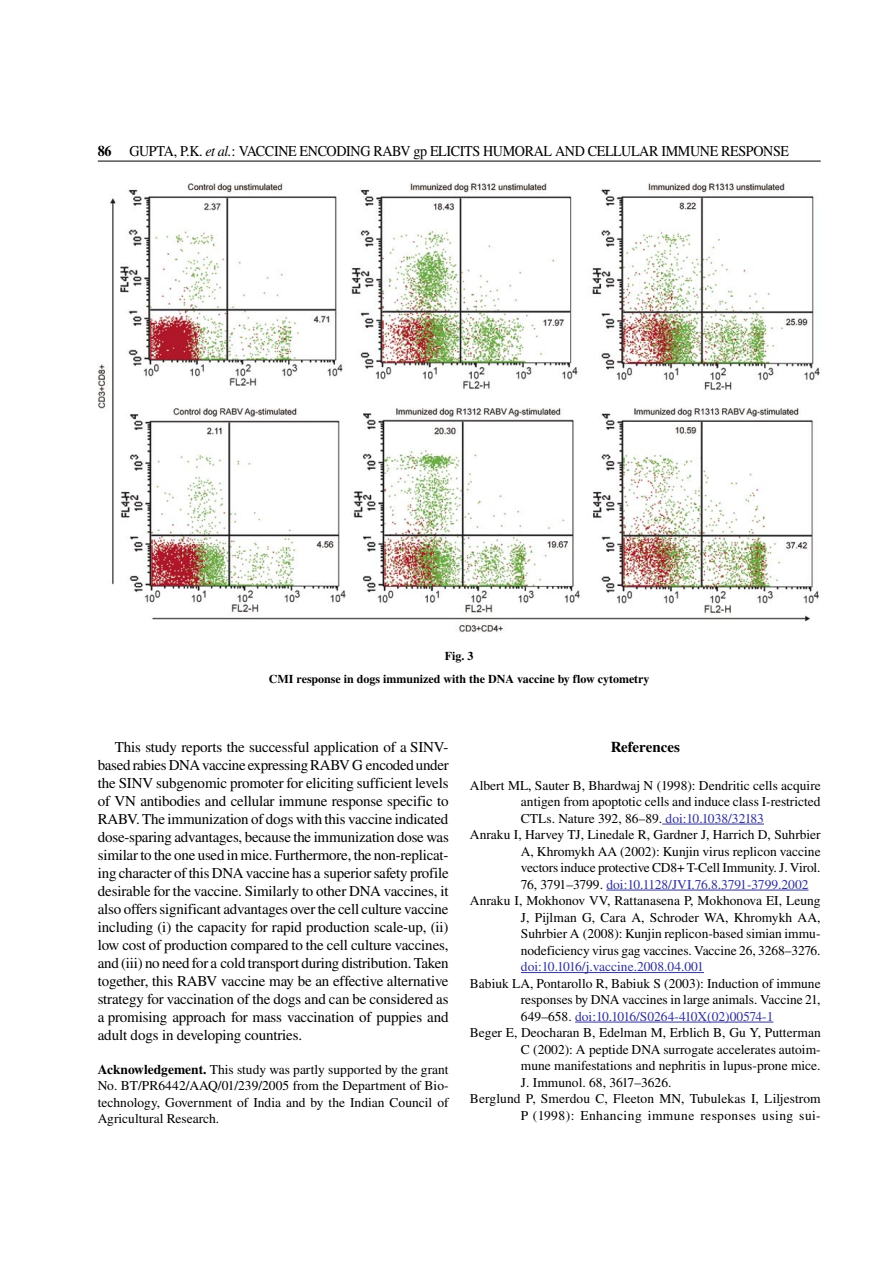
<style>
.page{position:relative;width:893px;height:1263px;background:#fff}
.page>*{position:absolute;margin:0;border:0;box-sizing:border-box;transform-origin:0 0}
.t1{font:15px/18px "Nimbus Rom No 9 LEE";letter-spacing:-.025em;color:#000;text-align:justify}
.t2{font:15px "Nimbus Rom No 9 LEE";letter-spacing:-.025em;color:#000;scale:.94 1}
.t3{font:500 15px "Nimbus Rom No 9 LEE";color:#000}
.t4{font:13.5px/16.5px "Nimbus Rom No 9 LEE";color:#000;text-align:justify}
.t5{font:13.5px "Nimbus Rom No 9 LEE";color:#339}
.t6{font:13.5px "Nimbus Rom No 9 LEE";letter-spacing:.035em;color:#000}
.t7{font:500 12px/23px "Nimbus Rom No 9 LEE";color:#000;text-align:center}
.s1{font-weight:500}
.s2{font-style:italic}
.s3{color:#339}
.s4{color:#000}
</style>
<div class="page">
<hr style="left:98px;top:161px;width:723px;height:1px;background:#000">
<hr style="left:662px;top:824px;width:102px;height:1px;background:#339">
<hr style="left:606px;top:890px;width:202px;height:1px;background:#339">
<hr style="left:521px;top:972px;width:183px;height:1px;background:#339">
<hr style="left:575px;top:1022px;width:198px;height:1px;background:#339">
<img style="left:98px;top:183px;width:722px;height:449px">
<p class="t2" style="left:98px;top:143px;width:737px"><span class="s1">86</span> GUPTA, P.K. <span class="s2">et al.</span>: VACCINE ENCODING RABV gp ELICITS HUMORAL AND CELLULAR IMMUNE RESPONSE</p>
<p class="t7" style="left:269px;top:644px;width:382px">Fig. 3<br>CMI response in dogs immunized with the DNA vaccine by flow cytometry</p>
<p class="t1" style="left:98px;top:738px;width:353px;text-indent:17px">This study reports the successful application of a SINV&shy;based rabies DNA vaccine expressing RABV G encoded under the SINV subgenomic promoter for eliciting sufficient levels of VN antibodies and cellular immune response specific to RABV. The immunization of dogs with this vaccine indicated dose-sparing advantages, because the immunization dose was similar to the one used in mice. Furthermore, the non-replicat&shy;ing character of this DNA vaccine has a superior safety profile desirable for the vaccine. Similarly to other DNA vaccines, it also offers significant advantages over the cell culture vaccine including (i) the capacity for rapid production scale-up, (ii) low cost of production compared to the cell culture vaccines, and (iii) no need for a cold transport during distribution. Taken together, this RABV vaccine may be an effective alternative strategy for vaccination of the dogs and can be considered as a promising approach for mass vaccination of puppies and adult dogs in developing countries.</p>
<p class="t4" style="left:98px;top:1061px;width:352px"><span class="s1">Acknowledgement.</span> This study was partly supported by the grant No. BT/PR6442/AAQ/01/239/2005 from the Department of Bio&shy;technology, Government of India and by the Indian Council of Agricultural Research.</p>
<p class="t3" style="left:611px;top:737px;width:71px">References</p>
<p class="t4" style="left:470px;top:777px;width:352px">Albert ML, Sauter B, Bhardwaj N (1998): Dendritic cells acquire</p>
<p class="t4" style="left:521px;top:794px;width:301px">antigen from apoptotic cells and induce class I-restricted</p>
<p class="t4" style="left:521px;top:810px;width:245px">CTLs. Nature 392, 86–89. <span class="s3">doi:10.1038/32183</span></p>
<p class="t4" style="left:470px;top:827px;width:352px">Anraku I, Harvey TJ, Linedale R, Gardner J, Harrich D, Suhrbier</p>
<p class="t4" style="left:521px;top:843px;width:301px">A, Khromykh AA (2002): Kunjin virus replicon vaccine</p>
<p class="t4" style="left:521px;top:860px;width:301px">vectors induce protective CD8+ T-Cell Immunity. J. Virol.</p>
<p class="t5" style="left:521px;top:876px;width:289px"><span class="s4">76, 3791–3799.</span> doi:10.1128/JVI.76.8.3791-3799.2002</p>
<p class="t4" style="left:470px;top:893px;width:352px">Anraku I, Mokhonov VV, Rattanasena P, Mokhonova EI, Leung</p>
<p class="t4" style="left:521px;top:909px;width:301px">J, Pijlman G, Cara A, Schroder WA, Khromykh AA,</p>
<p class="t4" style="left:521px;top:926px;width:301px">Suhrbier A (2008): Kunjin replicon-based simian immu-</p>
<p class="t4" style="left:521px;top:942px;width:301px">nodeficiency virus gag vaccines. Vaccine 26, 3268–3276.</p>
<p class="t5" style="left:521px;top:959px;width:185px">doi:10.1016/j.vaccine.2008.04.001</p>
<p class="t4" style="left:470px;top:975px;width:352px">Babiuk LA, Pontarollo R, Babiuk S (2003): Induction of immune</p>
<p class="t4" style="left:521px;top:992px;width:301px">responses by DNA vaccines in large animals. Vaccine 21,</p>
<p class="t5" style="left:521px;top:1008px;width:254px"><span class="s4">649–658.</span> doi:10.1016/S0264-410X(02)00574-1</p>
<p class="t4" style="left:470px;top:1025px;width:352px">Beger E, Deocharan B, Edelman M, Erblich B, Gu Y, Putterman</p>
<p class="t4" style="left:521px;top:1041px;width:301px">C (2002): A peptide DNA surrogate accelerates autoim-</p>
<p class="t4" style="left:521px;top:1058px;width:301px">mune manifestations and nephritis in lupus-prone mice.</p>
<p class="t4" style="left:521px;top:1074px;width:152px">J. Immunol. 68, 3617–3626.</p>
<p class="t4" style="left:470px;top:1091px;width:352px">Berglund P, Smerdou C, Fleeton MN, Tubulekas I, Liljestrom</p>
<p class="t6" style="left:521px;top:1107px;width:301px">P (1998): Enhancing immune responses using sui-</p>
</div>
